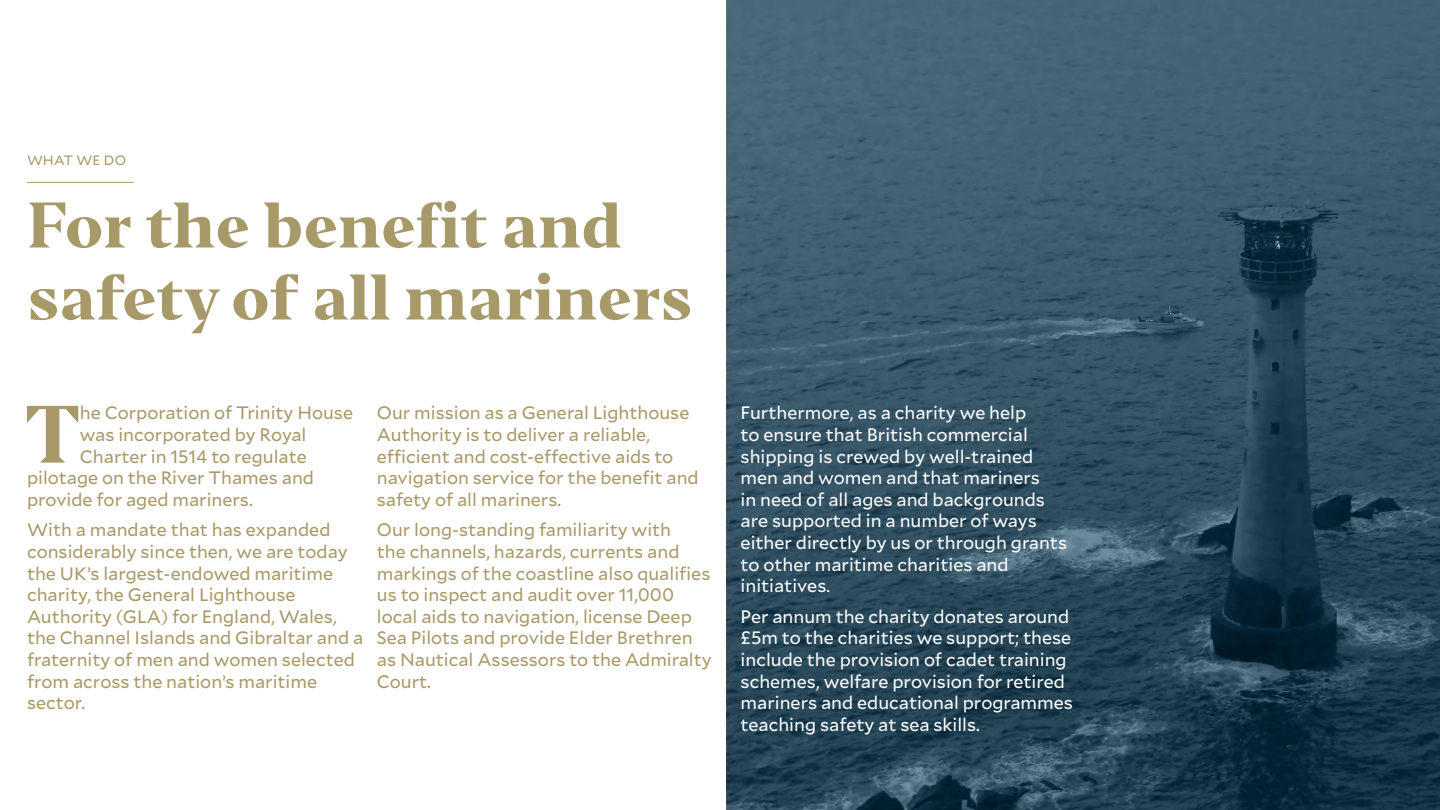
<style>
.page{position:relative;width:1440px;height:810px;background:#fff}
.page>*{position:absolute;margin:0;border:0;box-sizing:border-box;transform-origin:0 0}
.t1{font:800 75.6px "Editor";color:#a89968}
.t2{font:800 60px/72px "Editor";color:#a89968}
.t3{font:18px/21.6px "Mallory";color:#a89968}
.t4{font:18px/21.6px "Mallory";color:#fff}
.t5{font:13.5px "Mallory";letter-spacing:.005em;color:#a89968}
</style>
<div class="page">
<svg style="left:727px;top:0;width:713px;height:810px;background:#315162"></svg>
<hr style="left:27px;top:182px;width:107px;height:1px;background:#a89968">
<p class="t5" style="left:27px;top:151px;width:101px">WHAT WE DO</p>
<h2 class="t2" style="left:27px;top:190px;width:667px">For the benefit and safety of all mariners</h2>
<h1 class="t1" style="left:25px;top:386px;width:56px">T</h1>
<p class="t3" style="left:80px;top:401px;width:275px">he Corporation of Trinity House</p>
<p class="t3" style="left:80px;top:423px;width:228px">was incorporated by Royal</p>
<p class="t3" style="left:80px;top:445px;width:228px">Charter in 1514 to regulate</p>
<p class="t3" style="left:27px;top:466px;width:289px">pilotage on the River Thames and</p>
<p class="t3" style="left:27px;top:488px;width:227px">provide for aged mariners.</p>
<p class="t3" style="left:27px;top:518px;width:338px">With a mandate that has expanded considerably since then, we are today the UK’s largest-endowed maritime charity, the General Lighthouse<br>Authority (GLA) for England, Wales, the Channel Islands and Gibraltar and a fraternity of men and women selected from across the nation’s maritime sector.</p>
<p class="t3" style="left:377px;top:401px;width:323px">Our mission as a General Lighthouse Authority is to deliver a reliable, efficient and cost-effective aids to navigation service for the benefit and safety of all mariners.</p>
<p class="t3" style="left:377px;top:518px;width:336px">Our long-standing familiarity with<br>the channels, hazards, currents and markings of the coastline also qualifies us to inspect and audit over 11,000 local aids to navigation, license Deep Sea Pilots and provide Elder Brethren as Nautical Assessors to the Admiralty Court.</p>
<p class="t4" style="left:741px;top:401px;width:328px">Furthermore, as a charity we help<br>to ensure that British commercial shipping is crewed by well-trained men and women and that mariners<br>in need of all ages and backgrounds are supported in a number of ways either directly by us or through grants to other maritime charities and initiatives.</p>
<p class="t4" style="left:741px;top:605px;width:334px">Per annum the charity donates around £5m to the charities we support; these include the provision of cadet training schemes, welfare provision for retired mariners and educational programmes teaching safety at sea skills.</p>
</div>
